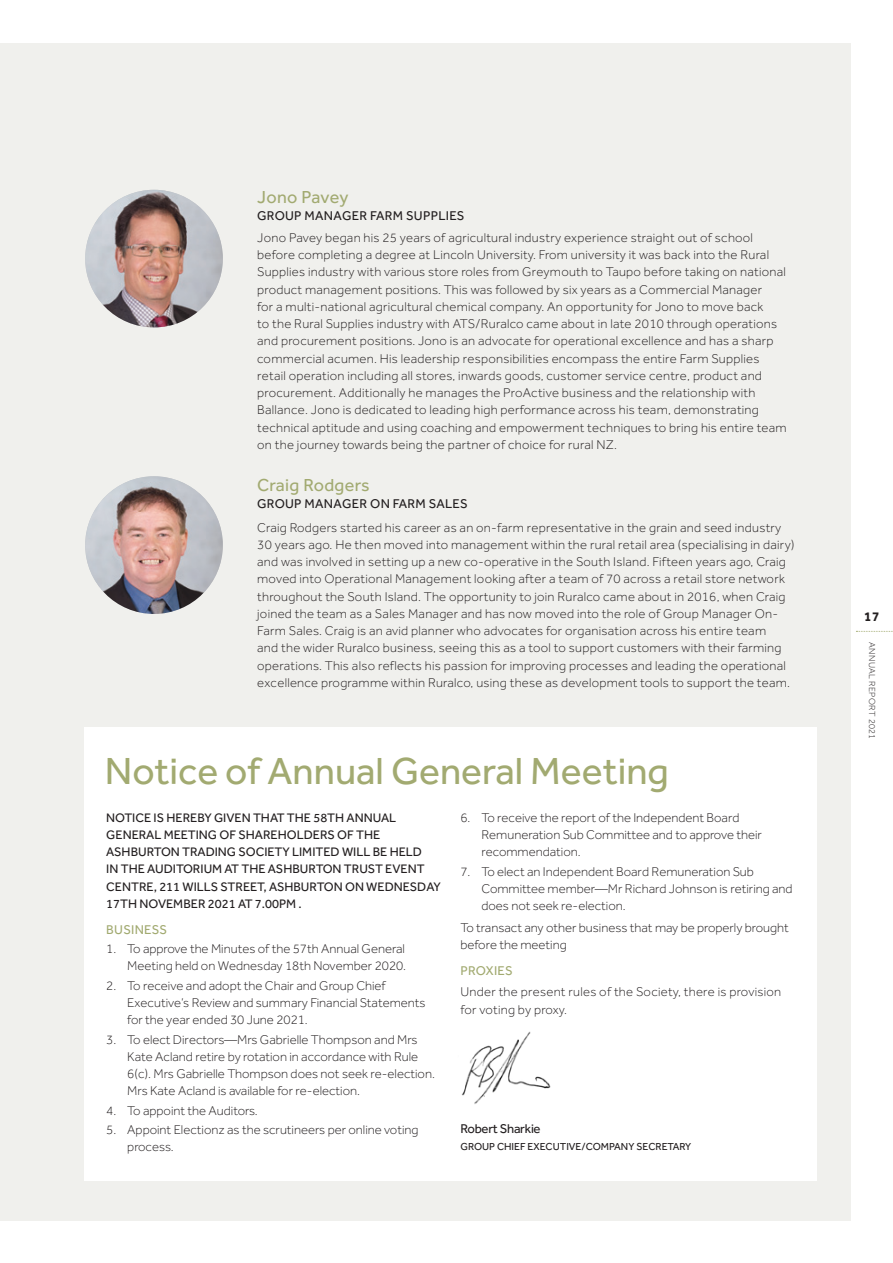
<style>
.page{position:relative;width:893px;height:1263px;background:#fff}
.page>*{position:absolute;margin:0;border:0;box-sizing:border-box;transform-origin:0 0}
._1_Headers{font:39px "Effra";color:#a2aa71}
._1_Subheading{font:18px "Effra";letter-spacing:.02em;color:#a2aa71}
.t1{font:700 13.5px "Effra";color:#231f20}
._1_Body_Text{font:300 13.2px/17.2px "Effra";letter-spacing:.02em;color:#231f20}
._1_Bullets{font:300 13.2px/17.2px "Effra";color:#231f20}
._1_Bullets-2{font:300 13.2px/17.2px "Effra";letter-spacing:.02em;color:#231f20}
._1_DIRECTOR_TITLE{font:13.2px "Effra";letter-spacing:.02em;color:#231f20}
._1_Subsubheading{font:13.2px "Effra";letter-spacing:.02em;color:#a2aa71}
._1_Bullets-3{font:13.2px "Effra";letter-spacing:-.02em;color:#231f20}
._1_Intro{font:12.75px/17.2px "Effra";color:#231f20}
.BODY_TEXT{font:10.5px "Effra";color:#231f20}
.t2{font:300 9px "Effra";letter-spacing:.04em;color:#231f20}
</style>
<div class="page">
<svg style="left:856px;top:631px;width:37px;height:1px"></svg>
<div style="left:0;top:43px;width:850px;height:1177px;background:#f0f0ed"></div>
<div style="left:84px;top:727px;width:732px;height:453px;background:#fff"></div>
<img style="left:461px;top:1032px;width:90px;height:72px">
<img style="left:85px;top:190px;width:138px;height:137px;border-radius:69px">
<img style="left:85px;top:476px;width:138px;height:138px;border-radius:69px">
<p class="_1_Subheading" style="left:257px;top:186px;width:93px">Jono Pavey</p>
<p class="_1_DIRECTOR_TITLE" style="left:257px;top:208px;width:209px">GROUP MANAGER FARM SUPPLIES</p>
<p class="_1_Body_Text" style="left:257px;top:229px;width:531px">Jono Pavey began his 25 years of agricultural industry experience straight out of school before completing a degree at Lincoln University. From university it was back into the Rural Supplies industry with various store roles from Greymouth to Taupo before taking on national product management positions. This was followed by six years as a Commercial Manager<br>for a multi-national agricultural chemical company. An opportunity for Jono to move back<br>to the Rural Supplies industry with ATS/Ruralco came about in late 2010 through operations and procurement positions. Jono is an advocate for operational excellence and has a sharp commercial acumen. His leadership responsibilities encompass the entire Farm Supplies retail operation including all stores, inwards goods, customer service centre, product and procurement. Additionally he manages the ProActive business and the relationship with Ballance. Jono is dedicated to leading high performance across his team, demonstrating technical aptitude and using coaching and empowerment techniques to bring his entire team on the journey towards being the partner of choice for rural NZ.</p>
<p class="_1_Subheading" style="left:257px;top:474px;width:114px">Craig Rodgers</p>
<p class="_1_DIRECTOR_TITLE" style="left:257px;top:496px;width:212px">GROUP MANAGER ON FARM SALES</p>
<p class="_1_Body_Text" style="left:257px;top:519px;width:539px">Craig Rodgers started his career as an on-farm representative in the grain and seed industry 30 years ago. He then moved into management within the rural retail area (specialising in dairy) and was involved in setting up a new co-operative in the South Island. Fifteen years ago, Craig moved into Operational Management looking after a team of 70 across a retail store network throughout the South Island. The opportunity to join Ruralco came about in 2016, when Craig joined the team as a Sales Manager and has now moved into the role of Group Manager On-Farm Sales. Craig is an avid planner who advocates for organisation across his entire team<br>and the wider Ruralco business, seeing this as a tool to support customers with their farming operations. This also reflects his passion for improving processes and leading the operational excellence programme within Ruralco, using these as development tools to support the team.</p>
<p class="_1_Headers" style="left:105px;top:748px;width:566px">Notice of Annual General Meeting</p>
<p class="_1_Intro" style="left:106px;top:809px;width:336px">NOTICE IS HEREBY GIVEN THAT THE 58TH ANNUAL GENERAL MEETING OF SHAREHOLDERS OF THE ASHBURTON TRADING SOCIETY LIMITED WILL BE HELD<br>IN THE AUDITORIUM AT THE ASHBURTON TRUST EVENT CENTRE, 211 WILLS STREET, ASHBURTON ON WEDNESDAY 17TH NOVEMBER 2021 AT 7.00PM .</p>
<p class="_1_Subsubheading" style="left:106px;top:922px;width:62px">BUSINESS</p>
<p class="_1_Bullets" style="left:106px;top:940px;width:301px;text-align:right">1. To approve the Minutes of the 57th Annual General<br>Meeting held on Wednesday 18th November 2020.</p>
<p class="_1_Bullets" style="left:127px;top:977px;width:300px;text-indent:-21px">2. To receive and adopt the Chair and Group Chief<br>Executive’s Review and summary Financial Statements for the year ended 30 June 2021.</p>
<p class="_1_Bullets" style="left:127px;top:1030px;width:309px;text-indent:-21px">3. To elect Directors—Mrs Gabrielle Thompson and Mrs Kate Acland retire by rotation in accordance with Rule 6(c). Mrs Gabrielle Thompson does not seek re-election.<br>Mrs Kate Acland is available for re-election.</p>
<p class="_1_Bullets" style="left:106px;top:1102px;width:153px">4. To appoint the Auditors.</p>
<p class="_1_Bullets" style="left:127px;top:1121px;width:293px;text-indent:-21px">5. Appoint Electionz as the scrutineers per online voting process.</p>
<p class="_1_Bullets" style="left:481px;top:809px;width:282px;text-indent:-21px">6. To receive the report of the Independent Board<br>Remuneration Sub Committee and to approve their recommendation.</p>
<p class="_1_Bullets" style="left:481px;top:863px;width:313px;text-indent:-21px">7. To elect an Independent Board Remuneration Sub<br>Committee member—Mr Richard Johnson is retiring and does not seek re-election.</p>
<p class="_1_Bullets" style="left:460px;top:919px;width:330px">To transact any other business that may be properly brought before the meeting</p>
<p class="_1_Subsubheading" style="left:460px;top:963px;width:54px">PROXIES</p>
<p class="_1_Bullets-2" style="left:460px;top:983px;width:322px">Under the present rules of the Society, there is provision for voting by proxy.</p>
<p class="_1_Bullets-3" style="left:460px;top:1121px;width:82px">Robert Sharkie</p>
<p class="BODY_TEXT" style="left:460px;top:1140px;width:232px">GROUP CHIEF EXECUTIVE/COMPANY SECRETARY</p>
<p class="t1" style="left:864px;top:608px;width:17px">17</p>
<p class="t2" style="left:877px;top:642px;width:98px;rotate:90deg">ANNUAL REPORT 2021</p>
</div>
